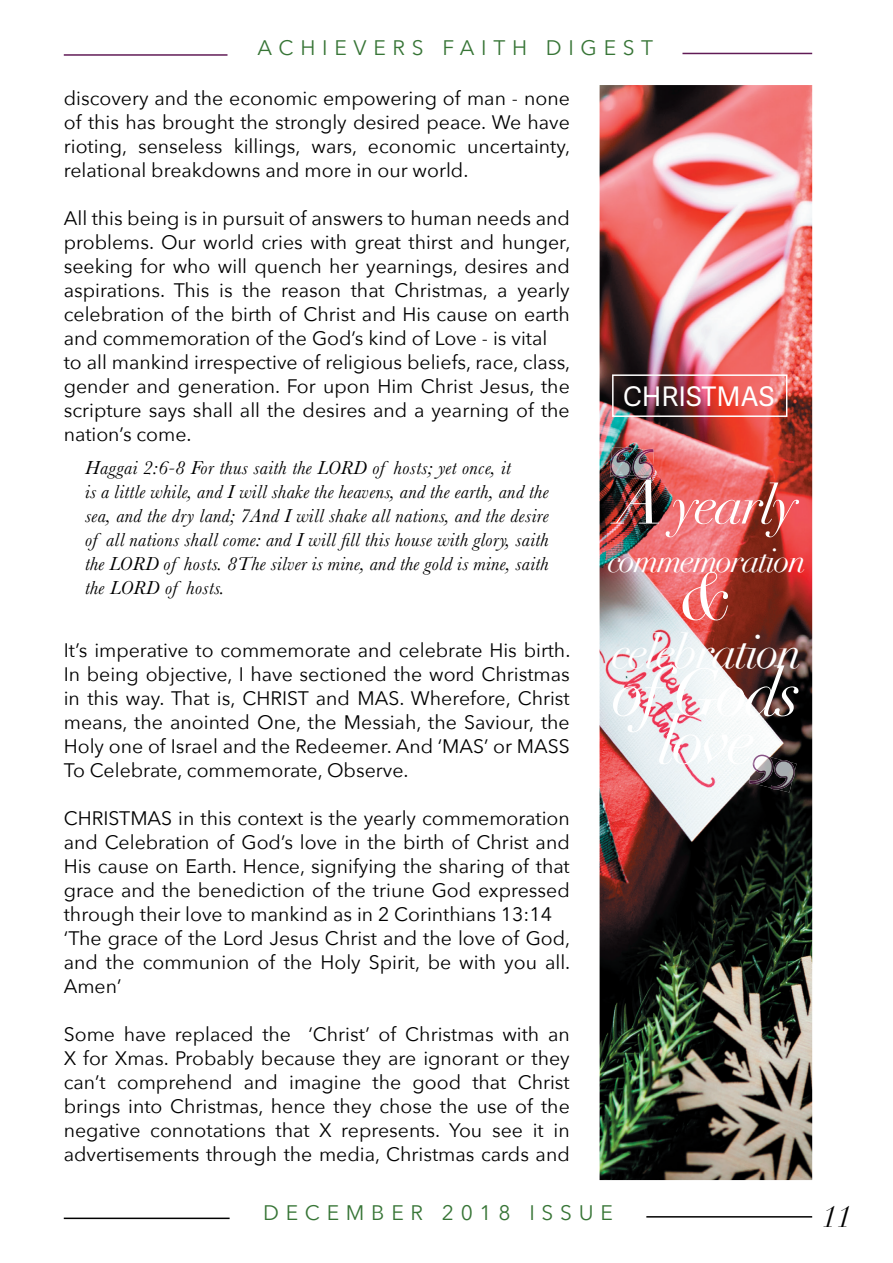
<style>
.page{position:relative;width:893px;height:1263px;background:#fff}
.page>*{position:absolute;margin:0;border:0;box-sizing:border-box;transform-origin:0 0}
.t1{font:italic 66px/48px "Didot";letter-spacing:-.05em;color:#fff;text-align:center}
.t2{font:italic 54px "Didot";letter-spacing:-.05em;color:#fff}
.t3{font:italic 46.5px "Didot";letter-spacing:-.05em;color:#fff}
.t4{font:italic 33px "Didot";letter-spacing:-.05em;color:#fff}
.t5{font:italic 30px "Didot";color:#000}
.t6{font:27px "Adelle Sans";color:#fff}
.t7{font:21px "Avenir Next";letter-spacing:.32em;color:#377536}
.t8{font:19.5px/24px "Avenir Next";color:#000;text-align:justify}
.t9{font:italic 19.5px/24px "Baskerville";letter-spacing:.02em;color:#000}
.s1{font-size:66px}
</style>
<div class="page">
<img style="left:600px;top:85px;width:212px;height:1095px">
<hr style="left:64px;top:54px;width:163px;height:2px;background:#611b56">
<hr style="left:682px;top:53px;width:130px;height:1px;background:#611b56">
<hr style="left:64px;top:1217px;width:166px;height:2px;background:#000">
<hr style="left:646px;top:1216px;width:166px;height:1px;background:#000">
<img style="left:631px;top:447px;width:16px;height:22px">
<svg style="left:610px;top:469px;width:43px;height:11px"></svg>
<img style="left:610px;top:447px;width:21px;height:28px">
<img style="left:614px;top:475px;width:14px;height:3px">
<img style="left:632px;top:449px;width:22px;height:26px">
<img style="left:635px;top:475px;width:17px;height:5px">
<img style="left:749px;top:753px;width:47px;height:39px">
<img style="left:749px;top:755px;width:25px;height:29px">
<img style="left:771px;top:760px;width:24px;height:29px">
<div style="left:612px;top:374px;width:175px;height:43px;border:2px solid #fff"></div>
<p class="t7" style="left:257px;top:30px;width:397px">ACHIEVERS FAITH DIGEST</p>
<p class="t8" style="left:64px;top:85px;width:508px">discovery and the economic empowering of man - none of this has brought the strongly desired peace. We have rioting, senseless killings, wars, economic uncertainty, relational breakdowns and more in our world.</p>
<p class="t8" style="left:64px;top:205px;width:508px;text-align:left">All this being is in pursuit of answers to human needs and problems. Our world cries with great thirst and hunger, seeking for who will quench her yearnings, desires and aspirations. This is the reason that Christmas, a yearly celebration of the birth of Christ and His cause on earth and commemoration of the God’s kind of Love - is vital<br>to all mankind irrespective of religious beliefs, race, class, gender and generation. For upon Him Christ Jesus, the scripture says shall all the desires and a yearning of the nation’s come.</p>
<p class="t9" style="left:85px;top:455px;width:465px">Haggai 2:6-8 For thus saith the LORD of hosts; yet once, it<br>is a little while, and I will shake the heavens, and the earth, and the sea, and the dry land; 7And I will shake all nations, and the desire of all nations shall come: and I will fill this house with glory, saith the LORD of hosts. 8The silver is mine, and the gold is mine, saith the LORD of hosts.</p>
<p class="t8" style="left:64px;top:637px;width:508px">It’s imperative to commemorate and celebrate His birth.<br>In being objective, I have sectioned the word Christmas in this way. That is, CHRIST and MAS. Wherefore, Christ means, the anointed One, the Messiah, the Saviour, the Holy one of Israel and the Redeemer. And ‘MAS’ or MASS To Celebrate, commemorate, Observe.</p>
<p class="t8" style="left:64px;top:805px;width:508px;text-align:left">CHRISTMAS in this context is the yearly commemoration and Celebration of God’s love in the birth of Christ and His cause on Earth. Hence, signifying the sharing of that grace and the benediction of the triune God expressed through their love to mankind as in 2 Corinthians 13:14 ‘The grace of the Lord Jesus Christ and the love of God, and the communion of the Holy Spirit, be with you all.<br>Amen’</p>
<p class="t8" style="left:64px;top:1021px;width:508px">Some have replaced the ‘Christ’ of Christmas with an X for Xmas. Probably because they are ignorant or they can’t comprehend and imagine the good that Christ brings into Christmas, hence they chose the use of the negative connotations that X represents. You see it in advertisements through the media, Christmas cards and</p>
<h3 class="t6" style="left:623px;top:378px;width:153px">CHRISTMAS</h3>
<h2 class="t2" style="left:616px;top:472px;width:183px"><span class="s1">A</span> yearly</h2>
<h3 class="t4" style="left:608px;top:540px;width:200px">commemoration</h3>
<h1 class="t1" style="left:679px;top:573px;width:58px">&amp;</h1>
<h3 class="t3" style="left:612px;top:623px;width:192px">celebration</h3>
<h1 class="t1" style="left:613px;top:669px;width:189px">of Gods love</h1>
<p class="t7" style="left:263px;top:1195px;width:351px">DECEMBER 2018 ISSUE</p>
<h3 class="t5" style="left:822px;top:1198px;width:30px">11</h3>
</div>
